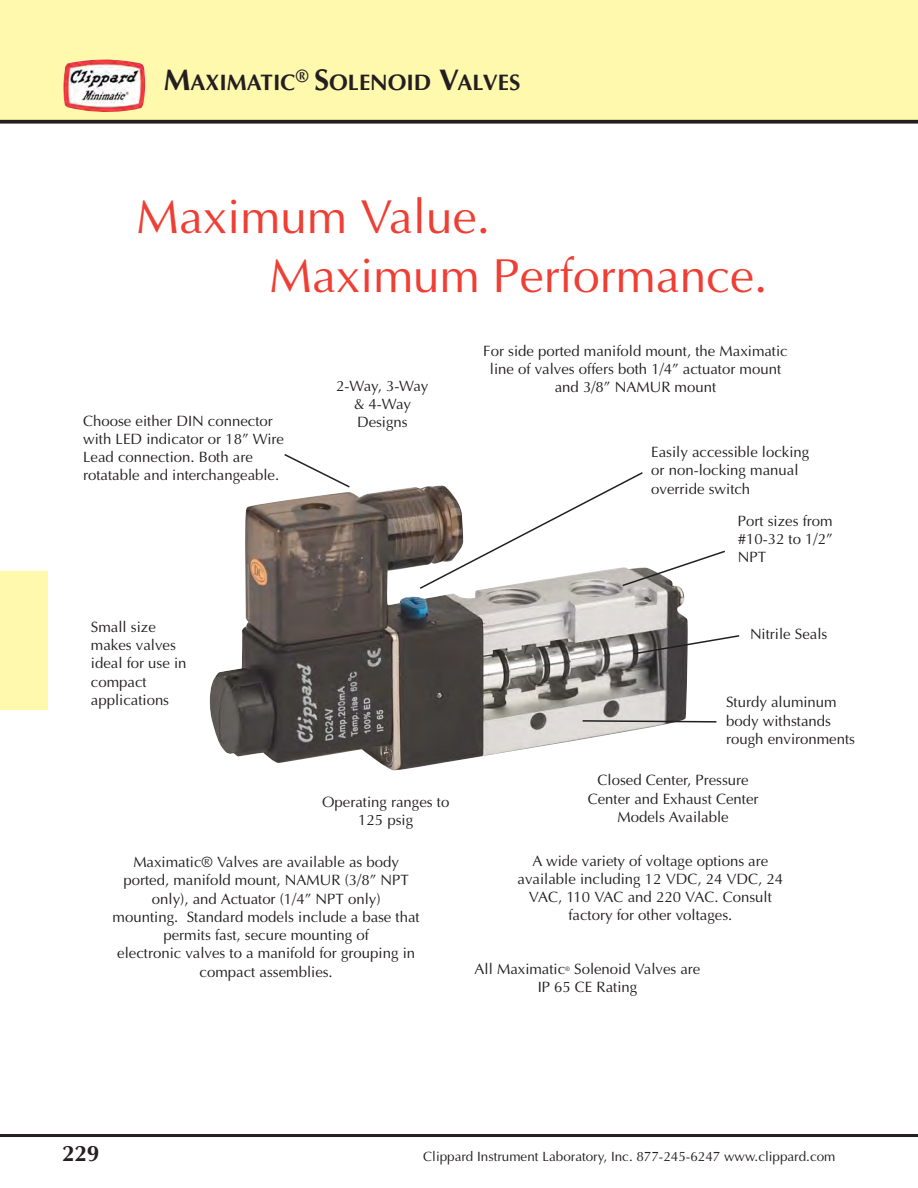
<style>
.page{position:relative;width:918px;height:1188px;background:#fff}
.page>*{position:absolute;margin:0;border:0;box-sizing:border-box;transform-origin:0 0}
.t1{font:48px/58.3px "Optima";color:#ef3e33}
.t2{font:700 22.5px "Optima";color:#231f20}
.t3{font:15px/18.3px "Optima";color:#231f20;text-align:center}
.t4{font:13.5px "Optima";color:#231f20}
.t5{font:6.3px "Optima";color:#231f20}
.s1{font-size:30px}
</style>
<div class="page">
<div style="left:0;top:0;width:918px;height:121px;background:#fff9ae"></div>
<svg style="left:0;top:120px;width:918px;height:4px;background:#393636"></svg>
<div style="left:0;top:571px;width:47px;height:139px;background:#fff9ae"></div>
<img style="left:63px;top:59px;width:82px;height:53px">
<hr style="left:0;top:1134px;width:918px;height:3px;background:#231f20">
<img style="left:209px;top:487px;width:479px;height:284px">
<svg style="left:283px;top:454px;width:68px;height:35px"></svg>
<svg style="left:418px;top:472px;width:307px;height:118px"></svg>
<svg style="left:581px;top:719px;width:136px;height:4px"></svg>
<svg style="left:632px;top:634px;width:108px;height:21px"></svg>
<h2 class="t2" style="left:164px;top:73px;width:358px"><span class="s1">M</span>AXIMATIC<sup>®</sup> <span class="s1">S</span>OLENOID <span class="s1">V</span>ALVES</h2>
<h1 class="t1" style="left:269px;top:193px;width:500px;text-indent:-133px">Maximum Value.<br>Maximum Performance.</h1>
<p class="t3" style="left:83px;top:413px;width:202px;text-align:left">Choose either DIN connector with LED indicator or 18” Wire<br>Lead connection. Both are rotatable and interchangeable.</p>
<p class="t3" style="left:336px;top:378px;width:94px">2-Way, 3-Way &amp; 4-Way<br>Designs</p>
<p class="t3" style="left:91px;top:619px;width:97px;text-align:left">Small size makes valves ideal for use in compact applications</p>
<p class="t3" style="left:322px;top:794px;width:129px">Operating ranges to<br>125 psig</p>
<p class="t3" style="left:113px;top:854px;width:309px">Maximatic® Valves are available as body ported, manifold mount, NAMUR (3/8” NPT only), and Actuator (1/4” NPT only)<br>mounting. Standard models include a base that permits fast, secure mounting of<br>electronic valves to a manifold for grouping in compact assemblies.</p>
<p class="t3" style="left:483px;top:343px;width:306px">For side ported manifold mount, the Maximatic line of valves offers both 1/4” actuator mount and 3/8” NAMUR mount</p>
<p class="t3" style="left:651px;top:444px;width:160px;text-align:left">Easily accessible locking or non-locking manual override switch</p>
<p class="t3" style="left:738px;top:513px;width:96px;text-align:justify">Port sizes from #10-32 to 1/2” NPT</p>
<p class="t3" style="left:750px;top:626px;width:79px">Nitrile Seals</p>
<p class="t3" style="left:726px;top:695px;width:131px;text-align:left">Sturdy aluminum body withstands rough environments</p>
<p class="t3" style="left:588px;top:773px;width:172px">Closed Center, Pressure<br>Center and Exhaust Center<br>Models Available</p>
<p class="t3" style="left:518px;top:853px;width:267px">A wide variety of voltage options are available including 12 VDC, 24 VDC, 24<br>VAC, 110 VAC and 220 VAC. Consult factory for other voltages.</p>
<p class="t3" style="left:475px;top:961px;width:92px">All Maximatic</p>
<p class="t5" style="left:565px;top:966px;width:6px">®</p>
<p class="t3" style="left:538px;top:961px;width:164px;text-align:left;text-indent:36px">Solenoid Valves are<br>IP 65 CE Rating</p>
<h2 class="t2" style="left:62px;top:1144px;width:39px">229</h2>
<p class="t4" style="left:423px;top:1151px;width:414px">Clippard Instrument Laboratory, Inc. 877-245-6247 www.clippard.com</p>
</div>
